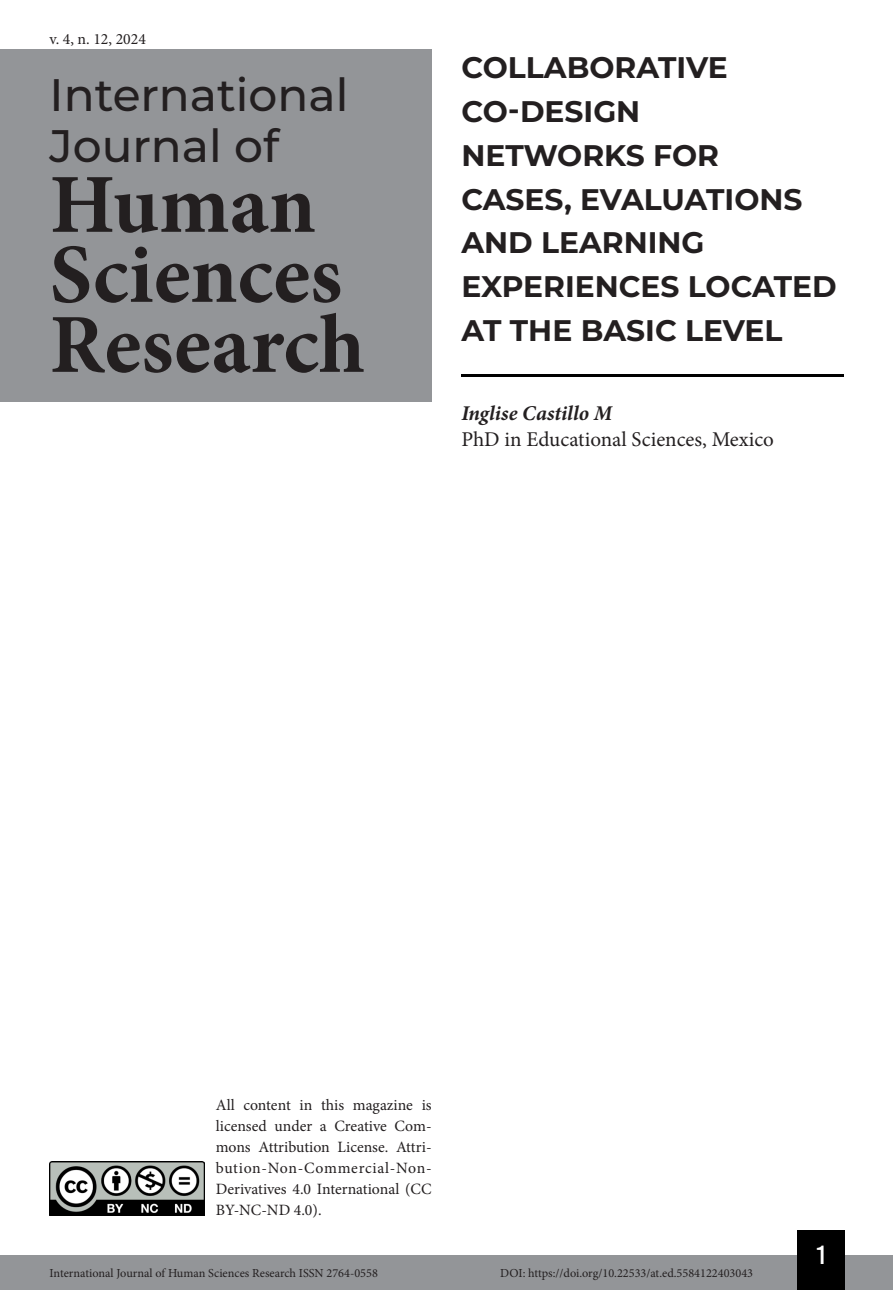
<style>
.page{position:relative;width:893px;height:1290px;background:#fff}
.page>*{position:absolute;margin:0;border:0;box-sizing:border-box;transform-origin:0 0}
.t1{font:700 84px/70px "Minion Pro";color:#231f20}
.t2{font:500 45.5px/50.8px "Montserrat";color:#231f20}
.Título_Artigo{font:700 29.75px/43.8px "Montserrat";color:#231f20}
.t3{font:26.25px "Bebas Kai";color:#fff}
.Infos_autor{font:21px "Minion Pro";color:#231f20}
.Autor{font:italic 700 21px "Minion Pro";color:#231f20}
.t4{font:15.75px/21px "Minion Pro";color:#231f20;text-align:justify}
.t5{font:12.25px "Minion Pro";color:#231f20}
</style>
<div class="page">
<div style="left:0;top:1255px;width:893px;height:35px;background:#939598"></div>
<div style="left:797px;top:1230px;width:48px;height:60px;background:#000"></div>
<img style="left:50px;top:1161px;width:154px;height:54px">
<div style="left:0;top:50px;width:432px;height:352px;background:#939598"></div>
<hr style="left:461px;top:375px;width:382px;height:2px;background:#000">
<p class="t4" style="left:50px;top:28px;width:98px">v. 4, n. 12, 2024</p>
<h2 class="t2" style="left:50px;top:68px;width:300px">International<br>Journal of</h2>
<h1 class="t1" style="left:50px;top:169px;width:317px">Human<br>Sciences<br>Research</h1>
<p class="Título_Artigo" style="left:461px;top:44px;width:377px">COLLABORATIVE<br>CO-DESIGN<br>NETWORKS FOR<br>CASES, EVALUATIONS<br>AND LEARNING<br>EXPERIENCES LOCATED<br>AT THE BASIC LEVEL</p>
<p class="Autor" style="left:461px;top:398px;width:152px">Inglise Castillo M</p>
<p class="Infos_autor" style="left:461px;top:425px;width:314px">PhD in Educational Sciences, Mexico</p>
<p class="t4" style="left:216px;top:1095px;width:217px">All content in this magazine is licensed under a Creative Com&shy;mons Attribution License. Attri&shy;bution-Non-Commercial-Non-Derivatives 4.0 International (CC BY-NC-ND 4.0).</p>
<h3 class="t3" style="left:817px;top:1241px;width:10px">1</h3>
<p class="t5" style="left:50px;top:1265px;width:330px">International Journal of Human Sciences Research ISSN 2764-0558</p>
<p class="t5" style="left:500px;top:1265px;width:254px">DOI: https://doi.org/10.22533/at.ed.5584122403043</p>
</div>
